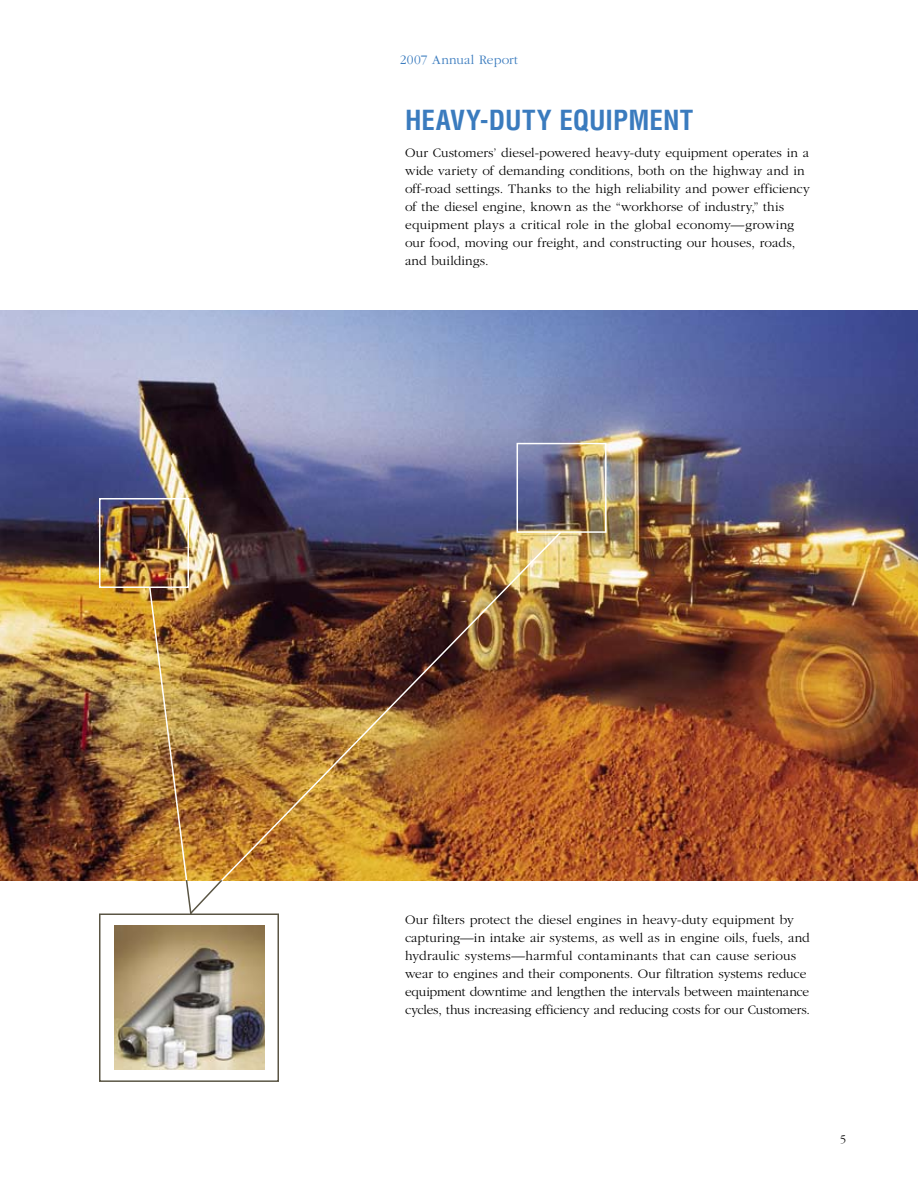
<style>
.page{position:relative;width:918px;height:1188px;background:#fff}
.page>*{position:absolute;margin:0;border:0;box-sizing:border-box;transform-origin:0 0}
.t1{font:700 condensed 27px "Helvetica";color:#3a7bbe}
.t2{font:300 13.5px/18px "Garamond";letter-spacing:.005em;color:#000}
.t3{font:300 13.5px "Garamond";letter-spacing:.01em;color:#3a7bbe}
.t4{font:300 12px "Garamond";color:#000}
</style>
<div class="page">
<img style="left:0;top:310px;width:918px;height:570px">
<div style="left:517px;top:443px;width:90px;height:90px;border:2px solid #fff"></div>
<img style="left:114px;top:926px;width:150px;height:144px">
<div style="left:99px;top:914px;width:180px;height:168px;border:2px solid #5a5544"></div>
<img style="left:189px;top:530px;width:374px;height:385px">
<div style="left:99px;top:498px;width:90px;height:90px;border:2px solid #fff"></div>
<img style="left:148px;top:586px;width:76px;height:330px">
<p class="t3" style="left:400px;top:53px;width:120px">2007 Annual Report</p>
<h1 class="t1" style="left:405px;top:103px;width:290px">HEAVY-DUTY EQUIPMENT</h1>
<p class="t2" style="left:405px;top:144px;width:406px">Our Customers’ diesel-powered heavy-duty equipment operates in a wide variety of demanding conditions, both on the highway and in off-road settings. Thanks to the high reliability and power efficiency of the diesel engine, known as the “workhorse of industry,” this equipment plays a critical role in the global economy—growing our food, moving our freight, and constructing our houses, roads, and buildings.</p>
<p class="t2" style="left:405px;top:911px;width:406px">Our filters protect the diesel engines in heavy-duty equipment by capturing—in intake air systems, as well as in engine oils, fuels, and hydraulic systems—harmful contaminants that can cause serious wear to engines and their components. Our filtration systems reduce equipment downtime and lengthen the intervals between maintenance cycles, thus increasing efficiency and reducing costs for our Customers.</p>
<p class="t4" style="left:840px;top:1133px;width:7px">5</p>
</div>
